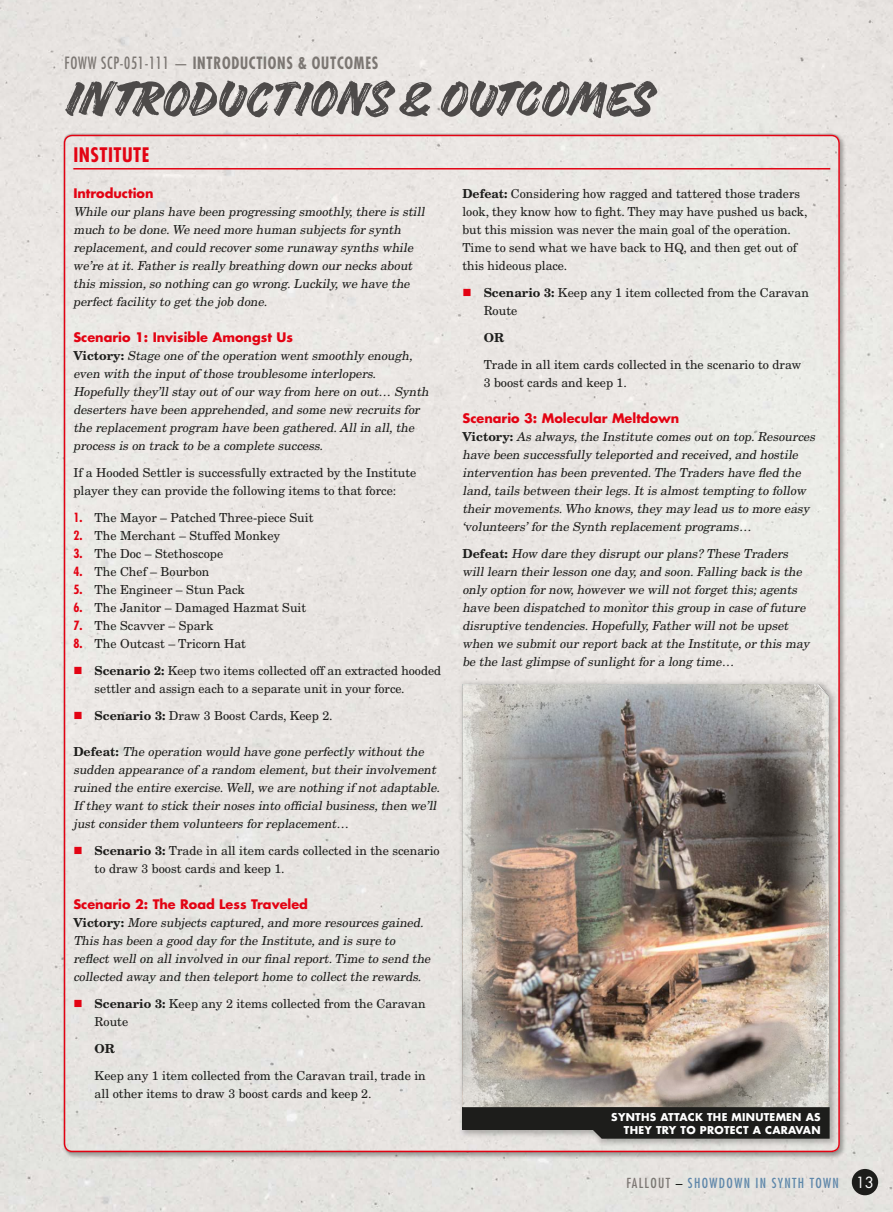
<style>
.page{position:relative;width:893px;height:1212px;background:#fff}
.page>*{position:absolute;margin:0;border:0;box-sizing:border-box;transform-origin:0 0}
.t1{font:57px "Handelson Two";letter-spacing:.005em;color:#4d4a49}
.t2{font:700 condensed 19.5px "Futura Std";letter-spacing:.025em;color:#e30313}
.t3{font:700 condensed 16.5px "Futura Std";letter-spacing:.05em;color:#7c7773;scale:.9 1}
.t4{font:condensed 13.5px "Futura Std";letter-spacing:.1em;color:#5f87aa}
.t5{font:700 12.9px "Futura Std";color:#e30313}
.t6{font:italic 12.3px/18px "New Century Schlbk LT Std";color:#1d1d1b}
.t7{font:12.3px/18px "New Century Schlbk LT Std";color:#1d1d1b}
.t8{font:700 12.3px "New Century Schlbk LT Std";color:#1d1d1b}
.t9{font:700 10.5px/12.6px "Futura Std";letter-spacing:.025em;color:#fff;text-align:right}
.s1{font-weight:400}
.s2{font-weight:700;font-style:normal}
.s3{font-family:"Futura Std";font-weight:700;font-stretch:condensed;color:#e30313}
.s4{color:#e30313}
.s5{font-weight:700}
.s6{color:#7c7773}
.s7{color:#1d1d1b}
.s8{font-stretch:normal;font-size:15px;color:#fff}
</style>
<div class="page">
<img style="left:0;top:0;width:893px;height:1212px">
<div style="left:64px;top:135px;width:776px;height:1017px;background:#e9e6e3"></div>
<div style="left:852px;top:1169px;width:26px;height:26px;background:#1d1d1b;border-radius:50%"></div>
<div style="left:458px;top:680px;width:380px;height:467px;background:#1d1d1b;opacity:.3"></div>
<img style="left:462px;top:684px;width:367px;height:423px">
<div style="left:462px;top:1107px;width:367px;height:23px;background:#1d1d1b"></div>
<svg style="left:591px;top:1107px;width:239px;height:31px"></svg>
<hr style="left:73px;top:168px;width:757px;height:1px;background:#e30313">
<h3 class="t3" style="left:65px;top:53px;width:350px"><span class="s1">FOWW SCP-051-111 —</span> INTRODUCTIONS &amp; OUTCOMES</h3>
<h1 class="t1" style="left:65px;top:67px;width:589px">INTRODUCTIONS &amp; OUTCOMES</h1>
<h2 class="t2" style="left:73px;top:143px;width:78px">INSTITUTE</h2>
<p class="t5" style="left:73px;top:185px;width:82px">Introduction</p>
<p class="t6" style="left:73px;top:203px;width:355px">While our plans have been progressing smoothly,there is still much to be done.We need more human subjects for synth replacement,and could recover some runaway synths while we’re at it.Father is really breathing down our necks about this mission,so nothing can go wrong.Luckily,we have the perfect facility to get the j ob done.</p>
<p class="t5" style="left:73px;top:329px;width:221px">Scenario 1: Invisible Amongst Us</p>
<p class="t6" style="left:73px;top:347px;width:360px"><span class="s2">Vi c t o r y :</span> Stage one of the operation went smoothly enough, even with the input of those troublesome interlopers.<br>Hopefully they’ll stay out of our way from here on out… Synth deserters have been apprehended,and some new recruits for the replacement program have been gathered.All in all,the process is on track to be a complete success.</p>
<p class="t7" style="left:73px;top:464px;width:345px">If a Hooded Settler is successfully extracted by the Institute player they can provide the following items to that force:</p>
<p class="t7" style="left:73px;top:509px;width:242px"><span class="s3">1.</span> The Mayor – Patched Three-piece Suit</p>
<p class="t7" style="left:73px;top:527px;width:208px"><span class="s3">2.</span> The Merchant – Stuffed Monkey</p>
<p class="t7" style="left:73px;top:545px;width:151px"><span class="s3">3.</span> The Doc – Stethoscope</p>
<p class="t7" style="left:73px;top:563px;width:138px"><span class="s3">4.</span> The Chef – Bourbon</p>
<p class="t7" style="left:73px;top:581px;width:173px"><span class="s3">5.</span> The Engineer – Stun Pack</p>
<p class="t7" style="left:73px;top:599px;width:234px"><span class="s3">6.</span> The Janitor – Damaged Hazmat Suit</p>
<p class="t7" style="left:73px;top:617px;width:142px"><span class="s3">7.</span> The Scavver – Spark</p>
<p class="t7" style="left:73px;top:635px;width:174px"><span class="s3">8.</span> The Outcast – Tricorn Hat</p>
<p class="t7" style="left:95px;top:662px;width:348px;text-indent:-21px"><span class="s4">■</span> <span class="s5">Scenario 2:</span> Keep two items collected off an extracted hooded settler and assign each to a separate unit in your force.</p>
<p class="t7" style="left:73px;top:707px;width:261px"><span class="s4">■</span> <span class="s5">Scenario 3:</span> Draw 3 Boost Cards, Keep 2.</p>
<p class="t6" style="left:73px;top:743px;width:371px"><span class="s2">D e fe a t :</span> The operation would have gone perfectly without the sudden appearance of a random element,but their involvement ruined the entire exercise.Well,we are nothing if not adaptable.<br>If they want to stick their noses into official business,then we’ll just consider them volunteers for replacement…</p>
<p class="t7" style="left:95px;top:842px;width:347px;text-indent:-21px"><span class="s4">■</span> <span class="s5">Scenario 3:</span> Trade in all item cards collected in the scenario to draw 3 boost cards and keep 1.</p>
<p class="t5" style="left:73px;top:896px;width:236px">Scenario 2: The Road Less Traveled</p>
<p class="t6" style="left:73px;top:914px;width:361px"><span class="s2">Vi c t o r y :</span> More subjects captured,and more resources gained.<br>This has been a good day for the Institute,and is sure to reflect well on all involved in our final report.Time to send the collected away and then teleport home to collect the rewards.</p>
<p class="t7" style="left:95px;top:995px;width:332px;text-indent:-21px"><span class="s4">■</span> <span class="s5">Scenario 3:</span> Keep any 2 items collected from the Caravan<br>Route</p>
<p class="t8" style="left:95px;top:1041px;width:22px">OR</p>
<p class="t7" style="left:95px;top:1067px;width:333px">Keep any 1 item collected from the Caravan trail, trade in all other items to draw 3 boost cards and keep 2.</p>
<p class="t7" style="left:462px;top:185px;width:347px"><span class="s5">Defeat:</span> Considering how ragged and tattered those traders look, they know how to fight. They may have pushed us back, but this mission was never the main goal of the operation.<br>Time to send what we have back to HQ, and then get out of this hideous place.</p>
<p class="t7" style="left:484px;top:284px;width:327px;text-indent:-21px"><span class="s4">■</span> <span class="s5">Scenario 3:</span> Keep any 1 item collected from the Caravan<br>Route</p>
<p class="t8" style="left:484px;top:330px;width:22px">OR</p>
<p class="t7" style="left:484px;top:356px;width:319px">Trade in all item cards collected in the scenario to draw<br>3 boost cards and keep 1.</p>
<p class="t5" style="left:462px;top:410px;width:218px">Scenario 3: Molecular Meltdown</p>
<p class="t6" style="left:462px;top:428px;width:357px"><span class="s2">Vi c t o r y :</span> As always,the Institute comes out on top.Resources have been successfully teleported and received,and hostile intervention has been prevented.The Traders have fled the land,tails between their legs.It is almost tempting to follow their movements.Who knows,they may lead us to more easy ‘volunteers’ for the Synth replacement programs…</p>
<p class="t6" style="left:462px;top:545px;width:351px"><span class="s2">D e fe a t :</span> How dare they disrupt our plans? These Traders will learn their lesson one day,and soon.Falling back is the only option for now,however we will not forget this;agents have been dispatched to monitor this group in case of future disruptive tendencies.Hopefully,Father will not be upset when we submit our report back at the Institute,or this may be the last glimpse of sunlight for a long time…</p>
<p class="t9" style="left:611px;top:1110px;width:211px">SYNTHS ATTACK THE MINUTEMEN AS<br>THEY TRY TO PROTECT A CARAVAN</p>
<p class="t4" style="left:626px;top:1174px;width:249px"><span class="s6">FALLOUT</span> <span class="s7">–</span> SHOWDOWN IN SYNTH TOWN <span class="s8">13</span></p>
</div>
